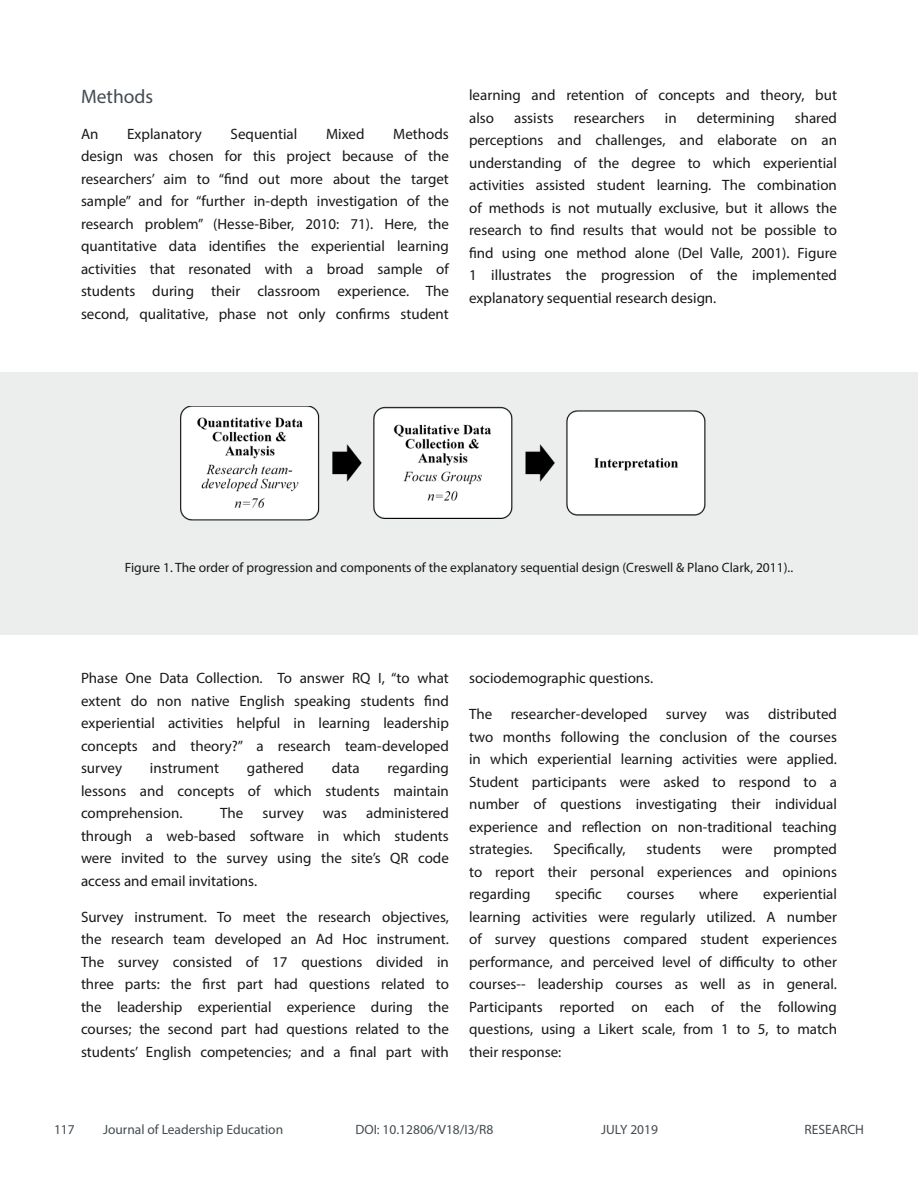
<style>
.page{position:relative;width:918px;height:1188px;background:#fff}
.page>*{position:absolute;margin:0;border:0;box-sizing:border-box;transform-origin:0 0}
.t1{font:19.5px "Myriad Pro";color:#424b51}
.t2{font:15px/22.5px "Myriad Pro";color:#181817;text-align:justify}
.t3{font:13.5px "Myriad Pro";color:#181817}
.t4{font:13.5px "Myriad Pro";color:#424b51}
</style>
<div class="page">
<div style="left:0;top:372px;width:918px;height:262px;background:#eceded"></div>
<img style="left:181px;top:406px;width:525px;height:115px">
<h1 class="t1" style="left:81px;top:84px;width:74px">Methods</h1>
<p class="t2" style="left:81px;top:122px;width:19px">An</p>
<p class="t2" style="left:127px;top:122px;width:76px">Explanatory</p>
<p class="t2" style="left:231px;top:122px;width:68px">Sequential</p>
<p class="t2" style="left:326px;top:122px;width:40px">Mixed</p>
<p class="t2" style="left:81px;top:122px;width:369px;text-indent:312px">Methods design was chosen for this project because of the researchers’ aim to “find out more about the target sample” and for “further in-depth investigation of the research problem” (Hesse-Biber, 2010: 71). Here, the quantitative data identifies the experiential learning activities that resonated with a broad sample of students during their classroom experience. The second, qualitative, phase not only confirms student</p>
<p class="t2" style="left:469px;top:84px;width:369px">learning and retention of concepts and theory, but also</p>
<p class="t2" style="left:469px;top:106px;width:369px;text-indent:326px">shared perceptions and challenges, and elaborate on an understanding of the degree to which experiential activities assisted student learning. The combination of methods is not mutually exclusive, but it allows the research to find results that would not be possible to find using one method alone (Del Valle, 2001). Figure 1 illustrates the progression of the implemented explanatory sequential research design.</p>
<p class="t2" style="left:514px;top:106px;width:41px">assists</p>
<p class="t2" style="left:574px;top:106px;width:73px">researchers</p>
<p class="t2" style="left:665px;top:106px;width:13px">in</p>
<p class="t2" style="left:697px;top:106px;width:79px">determining</p>
<p class="t3" style="left:125px;top:560px;width:670px">Figure 1. The order of progression and components of the explanatory sequential design (Creswell &amp; Plano Clark, 2011)..</p>
<p class="t2" style="left:81px;top:667px;width:369px">Phase One Data Collection. To answer RQ I, “to what extent do non native English speaking students find experiential activities helpful in learning leadership concepts and theory?” a research team-developed survey</p>
<p class="t2" style="left:81px;top:757px;width:369px;text-indent:307px">regarding lessons and concepts of which students maintain comprehension.</p>
<p class="t2" style="left:150px;top:757px;width:71px">instrument</p>
<p class="t2" style="left:247px;top:757px;width:59px">gathered</p>
<p class="t2" style="left:332px;top:757px;width:29px">data</p>
<p class="t2" style="left:81px;top:802px;width:369px;text-indent:285px">administered through a web-based software in which students were invited to the survey using the site’s QR code access and email invitations.</p>
<p class="t2" style="left:81px;top:905px;width:369px">Survey instrument. To meet the research objectives, the research team developed an Ad Hoc instrument.<br>The survey consisted of 17 questions divided in three parts: the first part had questions related to the leadership experiential experience during the courses; the second part had questions related to the students’ English competencies; and a final part with</p>
<p class="t2" style="left:220px;top:802px;width:25px">The</p>
<p class="t2" style="left:263px;top:802px;width:43px">survey</p>
<p class="t2" style="left:323px;top:802px;width:26px">was</p>
<p class="t2" style="left:469px;top:667px;width:186px">sociodemographic questions.</p>
<p class="t2" style="left:469px;top:703px;width:369px">The researcher-developed survey was distributed two months following the conclusion of the courses in which experiential learning activities were applied.<br>Student participants were asked to respond to a number of questions investigating their individual experience and reflection on non-traditional teaching strategies.</p>
<p class="t2" style="left:554px;top:838px;width:74px">Specifically,</p>
<p class="t2" style="left:647px;top:838px;width:56px">students</p>
<p class="t2" style="left:722px;top:838px;width:32px">were</p>
<p class="t2" style="left:469px;top:838px;width:369px;text-indent:304px">prompted to report their personal experiences and opinions regarding</p>
<p class="t2" style="left:555px;top:883px;width:48px">specific</p>
<p class="t2" style="left:627px;top:883px;width:49px">courses</p>
<p class="t2" style="left:699px;top:883px;width:41px">where</p>
<p class="t2" style="left:469px;top:883px;width:369px;text-indent:294px">experiential learning activities were regularly utilized. A number of survey questions compared student experiences performance, and perceived level of difficulty to other courses-- leadership courses as well as in general.<br>Participants reported on each of the following questions, using a Likert scale, from 1 to 5, to match their response:</p>
<p class="t4" style="left:54px;top:1121px;width:22px">117</p>
<p class="t4" style="left:103px;top:1121px;width:182px">Journal of Leadership Education</p>
<p class="t4" style="left:355px;top:1121px;width:140px">DOI: 10.12806/V18/I3/R8</p>
<p class="t4" style="left:601px;top:1121px;width:58px">JULY 2019</p>
<p class="t4" style="left:805px;top:1121px;width:61px">RESEARCH</p>
</div>
